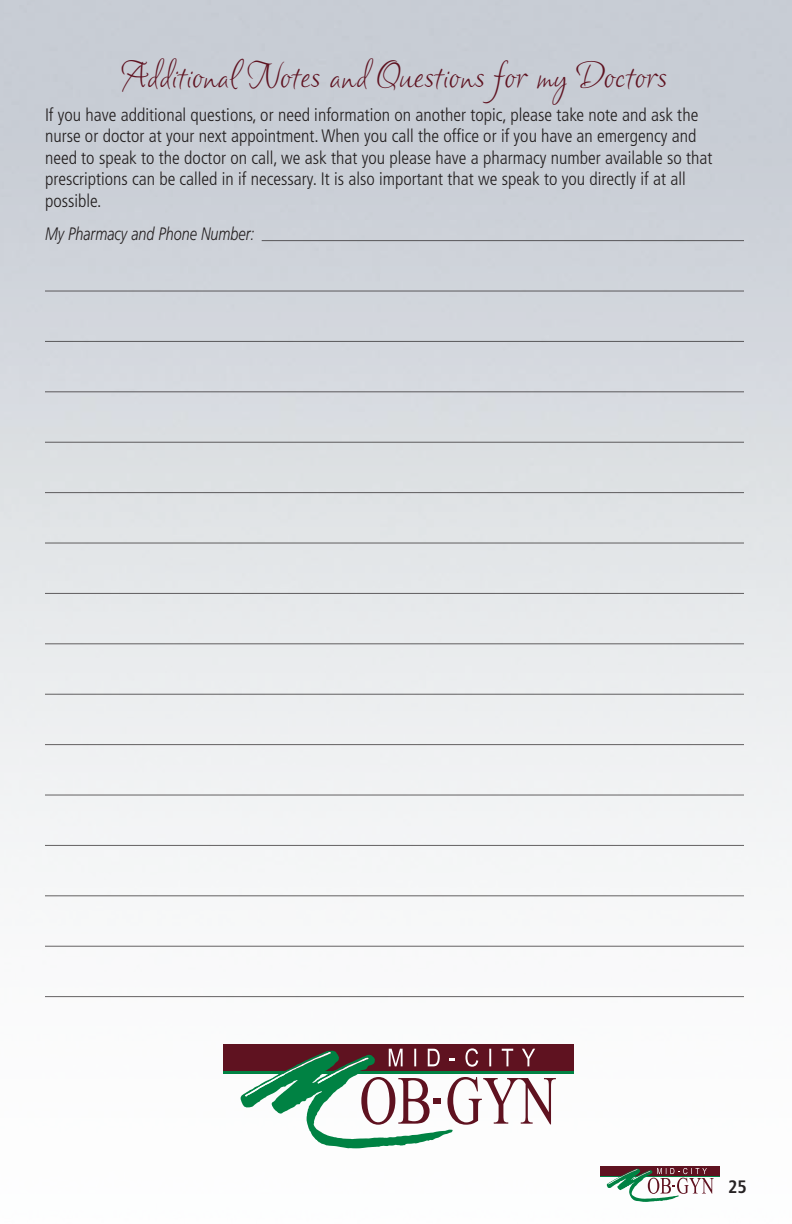
<style>
.page{position:relative;width:792px;height:1224px;background:#fff}
.page>*{position:absolute;margin:0;border:0;box-sizing:border-box;transform-origin:0 0}
.t1{font:36px "Clarissa";color:#5f1220}
.t2{font:300 condensed 18px/21.6px "Frutiger LT Std";color:#231f20}
.t3{font:italic 300 18px "Frutiger LT Std";color:#231f20;scale:.8 1}
.t4{font:700 condensed 18px "Frutiger LT Std";color:#231f20}
</style>
<div class="page">
<img style="left:0;top:0;width:792px;height:1186px">
<hr style="left:601px;top:1176px;width:119px;height:1px;background:#008243">
<div style="left:601px;top:1167px;width:119px;height:9px;background:#5f1220"></div>
<svg style="left:607px;top:1168px;width:107px;height:34px"></svg>
<hr style="left:45px;top:291px;width:699px;height:1px;background:#231f20">
<hr style="left:262px;top:240px;width:482px;height:1px;background:#231f20">
<hr style="left:45px;top:341px;width:699px;height:1px;background:#231f20">
<hr style="left:45px;top:391px;width:699px;height:1px;background:#231f20">
<hr style="left:45px;top:442px;width:699px;height:1px;background:#231f20">
<hr style="left:45px;top:492px;width:699px;height:1px;background:#231f20">
<hr style="left:45px;top:543px;width:699px;height:1px;background:#231f20">
<hr style="left:45px;top:593px;width:699px;height:1px;background:#231f20">
<hr style="left:45px;top:643px;width:699px;height:1px;background:#231f20">
<hr style="left:45px;top:694px;width:699px;height:1px;background:#231f20">
<hr style="left:45px;top:744px;width:699px;height:1px;background:#231f20">
<hr style="left:45px;top:795px;width:699px;height:1px;background:#231f20">
<hr style="left:45px;top:845px;width:699px;height:1px;background:#231f20">
<hr style="left:45px;top:895px;width:699px;height:1px;background:#231f20">
<hr style="left:45px;top:946px;width:699px;height:1px;background:#231f20">
<hr style="left:45px;top:996px;width:699px;height:1px;background:#231f20">
<hr style="left:223px;top:1071px;width:351px;height:2px;background:#008243">
<div style="left:223px;top:1044px;width:351px;height:27px;background:#5f1220"></div>
<svg style="left:241px;top:1048px;width:315px;height:100px"></svg>
<div style="left:94px;top:821px;width:218px;height:12px;background:#f3f4f5"></div>
<svg style="left:94px;top:476px;width:604px;height:345px"></svg>
<h1 class="t1" style="left:122px;top:54px;width:547px">Additional Notes and Questions for my Doctors</h1>
<p class="t2" style="left:45px;top:104px;width:669px">If you have additional questions, or need information on another topic, please take note and ask the nurse or doctor at your next appointment. When you call the office or if you have an emergency and need to speak to the doctor on call, we ask that you please have a pharmacy number available so that prescriptions can be called in if necessary. It is also important that we speak to you directly if at all possible.</p>
<p class="t3" style="left:45px;top:224px;width:264px">My Pharmacy and Phone Number:</p>
<p class="t4" style="left:728px;top:1176px;width:20px">25</p>
</div>
